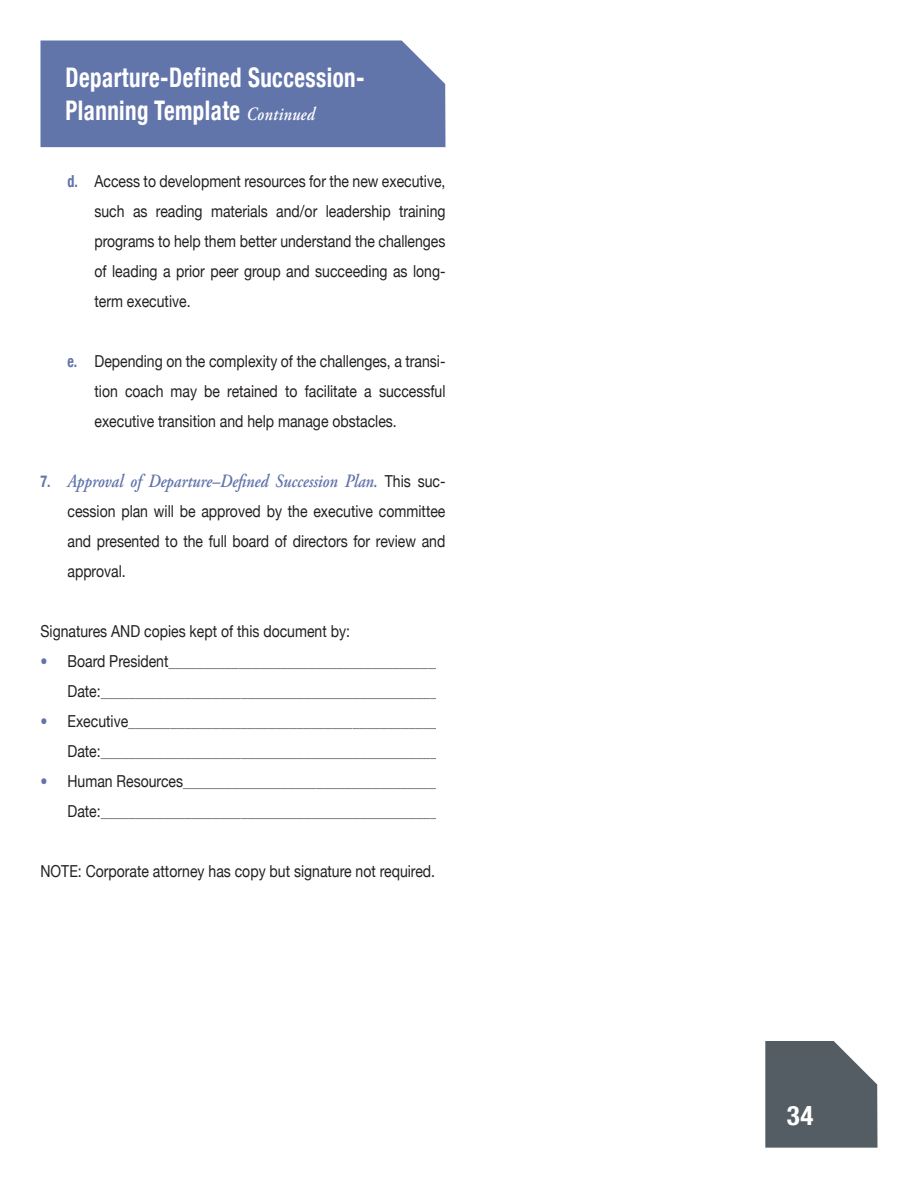
<style>
.page{position:relative;width:918px;height:1188px;background:#fff}
.page>*{position:absolute;margin:0;border:0;box-sizing:border-box;transform-origin:0 0}
.t1{font:700 condensed 27px/32.4px "Helvetica Neue";letter-spacing:.02em;color:#fff;scale:.85 1}
.t2{font:700 condensed 27px "Helvetica Neue";letter-spacing:.02em;color:#fff}
.t3{font:italic 600 18.75px "Adobe Garamond Pro";color:#6275ab;scale:.85 1}
.t4{font:16.5px/30px "Helvetica Neue";color:#231f20;text-align:justify;scale:.85 1}
.t5{font:16.5px "Helvetica Neue";color:#555d64;scale:.85 1}
.s1{font-family:"Adobe Garamond Pro";font-weight:600;font-style:italic;font-stretch:normal;font-size:18.75px}
.s2{font-weight:700;font-stretch:condensed;color:#6275ab}
.s3{font-family:"Helvetica Neue";font-weight:700;font-style:normal;font-stretch:condensed;font-size:16.5px}
.s4{font-family:"Helvetica Neue";font-weight:400;font-style:normal;font-size:16.5px;color:#231f20}
.s5{color:#6275ab}
.s6{color:#231f20}
</style>
<div class="page">
<svg style="left:765px;top:1041px;width:113px;height:107px;background:#646b72"></svg>
<div style="left:40px;top:40px;width:406px;height:107px;background:#6275ab"></div>
<p class="t1" style="left:66px;top:61px;width:353px">Departure-Defined Succession-<br>Planning Template <span class="s1">Continued</span></p>
<p class="t4" style="left:94px;top:166px;width:414px;text-indent:-27px"><span class="s2">d.</span> Access to development resources for the new executive, such as reading materials and/or leadership training programs to help them better understand the challenges of leading a prior peer group and succeeding as long&shy;term executive.</p>
<p class="t4" style="left:94px;top:346px;width:414px;text-indent:-27px"><span class="s2">e.</span> Depending on the complexity of the challenges, a transi&shy;tion coach may be retained to facilitate a successful executive transition and help manage obstacles.</p>
<p class="t3" style="left:40px;top:470px;width:478px"><span class="s3">7.</span> Approval of Departure–Defined Succession Plan. <span class="s4">This suc-</span></p>
<p class="t4" style="left:67px;top:496px;width:446px">cession plan will be approved by the executive committee and presented to the full board of directors for review and approval.</p>
<p class="t4" style="left:40px;top:616px;width:366px">Signatures AND copies kept of this document by:</p>
<p class="t5" style="left:40px;top:651px;width:474px"><span class="s5">•</span> <span class="s6">Board President</span>_______________________________________</p>
<p class="t5" style="left:67px;top:681px;width:445px"><span class="s6">Date:</span>_________________________________________________</p>
<p class="t5" style="left:40px;top:711px;width:476px"><span class="s5">•</span> <span class="s6">Executive</span>_____________________________________________</p>
<p class="t5" style="left:67px;top:741px;width:445px"><span class="s6">Date:</span>_________________________________________________</p>
<p class="t5" style="left:40px;top:771px;width:475px"><span class="s5">•</span> <span class="s6">Human Resources</span>_____________________________________</p>
<p class="t5" style="left:67px;top:801px;width:445px"><span class="s6">Date:</span>_________________________________________________</p>
<p class="t4" style="left:40px;top:856px;width:466px">NOTE: Corporate attorney has copy but signature not required.</p>
<p class="t2" style="left:787px;top:1099px;width:28px">34</p>
</div>
